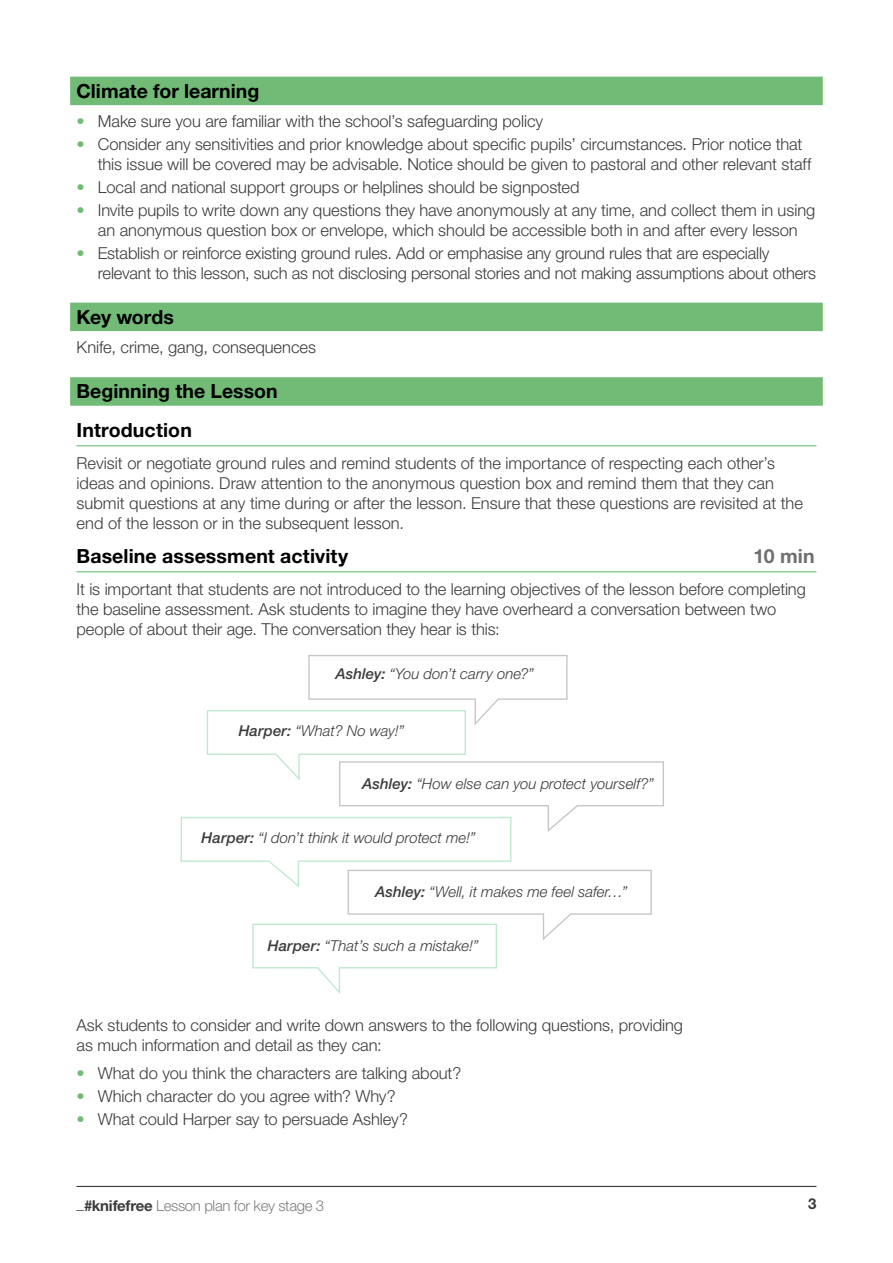
<style>
.page{position:relative;width:893px;height:1263px;background:#fff}
.page>*{position:absolute;margin:0;border:0;box-sizing:border-box;transform-origin:0 0}
.Heading_1{font:700 19.5px "Helvetica Neue LT Pro";letter-spacing:.005em;color:#000}
.heading_in_box_2{font:700 19.5px "Helvetica Neue LT Pro";color:#000}
.heading_in_box_2__wi{font:700 19.5px "Helvetica Neue LT Pro";color:#000}
.Heading_1-2{font:700 19.5px "Helvetica Neue LT Pro";color:#706f6f}
.body_copy{font:300 16.5px/19.8px "Helvetica Neue LT Pro";letter-spacing:-.005em;color:#3c3c3b}
.body_copy_before_hea{font:300 16.5px "Helvetica Neue LT Pro";color:#3c3c3b}
.body_copy-2{font:italic 300 15px "Helvetica Neue LT Pro";color:#3c3c3b}
.t1{font:300 15px "Helvetica Neue LT Pro";letter-spacing:-.025em;color:#818080}
.t2{font:700 15px "Helvetica Neue LT Pro";color:#3c3c3b}
.s1{color:#71bb76}
.s2{font-weight:500}
.s3{font-weight:700;color:#3c3c3b}
</style>
<div class="page">
<hr style="left:77px;top:1186px;width:739px;height:1px;background:#3c3c3b">
<div style="left:70px;top:77px;width:753px;height:28px;background:#71bb76"></div>
<div style="left:70px;top:303px;width:753px;height:28px;background:#71bb76"></div>
<div style="left:70px;top:377px;width:753px;height:29px;background:#71bb76"></div>
<hr style="left:77px;top:445px;width:739px;height:1px;background:#71bb76">
<hr style="left:77px;top:571px;width:739px;height:1px;background:#71bb76">
<svg style="left:180px;top:655px;width:484px;height:339px"></svg>
<p class="heading_in_box_2" style="left:77px;top:79px;width:184px">Climate for learning</p>
<p class="body_copy" style="left:77px;top:111px;width:468px"><span class="s1">•</span> Make sure you are familiar with the school’s safeguarding policy</p>
<p class="body_copy" style="left:98px;top:134px;width:715px;text-indent:-21px"><span class="s1">•</span> Consider any sensitivities and prior knowledge about specific pupils’ circumstances. Prior notice that this issue will be covered may be advisable. Notice should be given to pastoral and other relevant staff</p>
<p class="body_copy" style="left:77px;top:177px;width:505px"><span class="s1">•</span> Local and national support groups or helplines should be signposted</p>
<p class="body_copy" style="left:77px;top:200px;width:740px;text-align:center"><span class="s1">•</span> Invite pupils to write down any questions they have anonymously at any time, and collect them in using an anonymous question box or envelope, which should be accessible both in and after every lesson</p>
<p class="body_copy" style="left:98px;top:243px;width:720px;text-indent:-21px"><span class="s1">•</span> Establish or reinforce existing ground rules. Add or emphasise any ground rules that are especially relevant to this lesson, such as not disclosing personal stories and not making assumptions about others</p>
<p class="heading_in_box_2" style="left:77px;top:305px;width:99px">Key words</p>
<p class="body_copy_before_hea" style="left:77px;top:337px;width:241px">Knife, crime, gang, consequences</p>
<p class="heading_in_box_2__wi" style="left:77px;top:379px;width:203px">Beginning the Lesson</p>
<p class="Heading_1" style="left:77px;top:418px;width:117px">Introduction</p>
<p class="body_copy" style="left:77px;top:453px;width:728px">Revisit or negotiate ground rules and remind students of the importance of respecting each other’s ideas and opinions. Draw attention to the anonymous question box and remind them that they can submit questions at any time during or after the lesson. Ensure that these questions are revisited at the end of the lesson or in the subsequent lesson.</p>
<p class="Heading_1" style="left:77px;top:544px;width:273px">Baseline assessment activity</p>
<p class="Heading_1-2" style="left:754px;top:544px;width:63px">10 min</p>
<p class="body_copy" style="left:77px;top:579px;width:731px">It is important that students are not introduced to the learning objectives of the lesson before completing the baseline assessment. Ask students to imagine they have overheard a conversation between two people of about their age. The conversation they hear is this:</p>
<p class="body_copy-2" style="left:335px;top:665px;width:200px"><span class="s2">Ashley:</span> “You don’t carry one?”</p>
<p class="body_copy-2" style="left:239px;top:722px;width:167px"><span class="s2">Harper:</span> “What? No way!”</p>
<p class="body_copy-2" style="left:362px;top:774px;width:293px"><span class="s2">Ashley:</span> “How else can you protect yourself?”</p>
<p class="body_copy-2" style="left:202px;top:828px;width:276px"><span class="s2">Harper:</span> “I don’t think it would protect me!”</p>
<p class="body_copy-2" style="left:375px;top:882px;width:254px"><span class="s2">Ashley:</span> “Well, it makes me feel safer…”</p>
<p class="body_copy-2" style="left:268px;top:937px;width:212px"><span class="s2">Harper:</span> “That’s such a mistake!”</p>
<p class="body_copy" style="left:77px;top:1015px;width:608px">Ask students to consider and write down answers to the following questions, providing as much information and detail as they can:</p>
<p class="body_copy" style="left:77px;top:1063px;width:386px"><span class="s1">•</span> What do you think the characters are talking about?</p>
<p class="body_copy" style="left:77px;top:1086px;width:320px"><span class="s1">•</span> Which character do you agree with? Why?</p>
<p class="body_copy" style="left:77px;top:1109px;width:333px"><span class="s1">•</span> What could Harper say to persuade Ashley?</p>
<p class="t1" style="left:77px;top:1196px;width:249px"><span class="s3">_#knifefree</span> Lesson plan for key stage 3</p>
<p class="t2" style="left:808px;top:1194px;width:10px">3</p>
</div>
